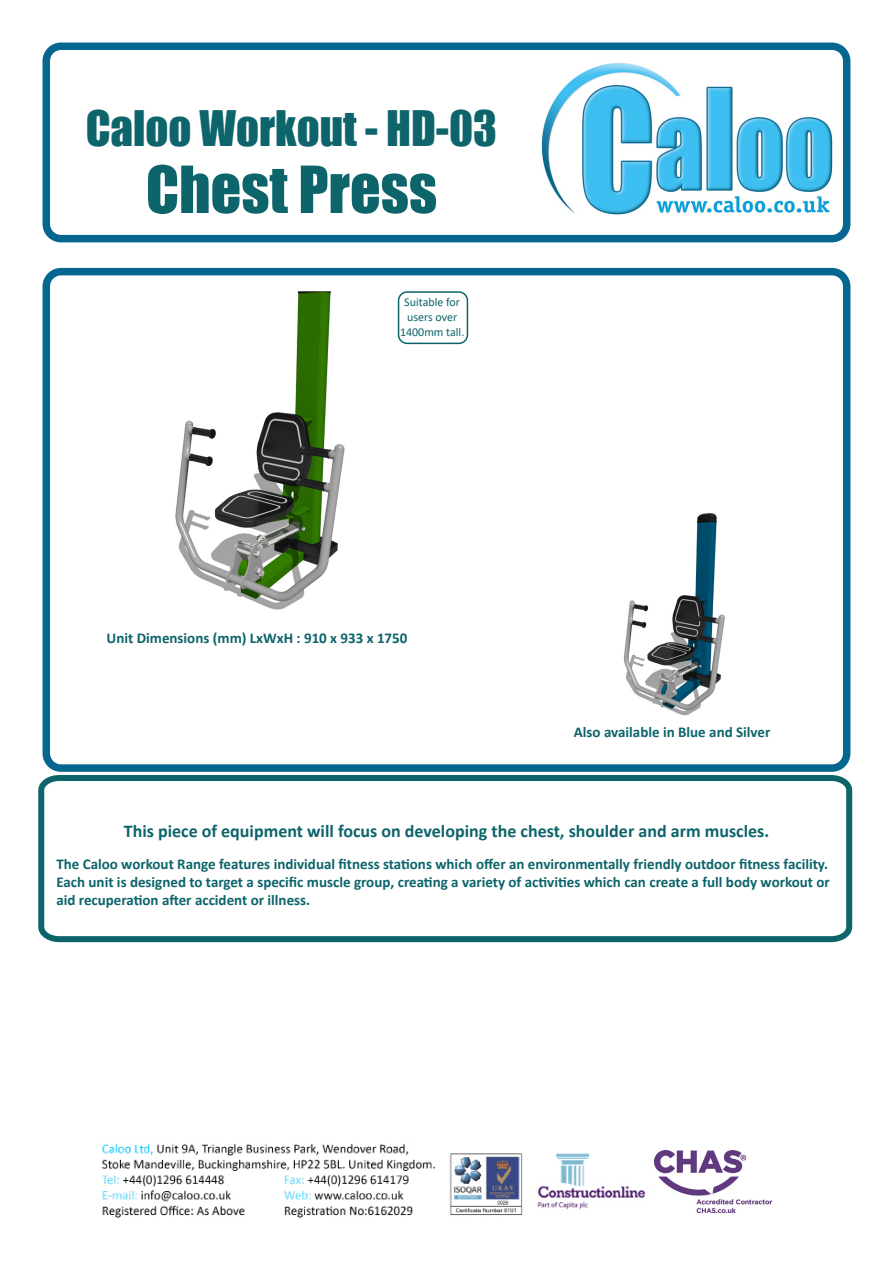
<style>
.page{position:relative;width:893px;height:1263px;background:#fff}
.page>*{position:absolute;margin:0;border:0;box-sizing:border-box;transform-origin:0 0}
.t1{font:60px "Impact";color:#0d646b}
.t2{font:45px "Impact";color:#0d646b}
.t3{font:700 18px "Calibri";color:#0d646b}
.t4{font:700 15px/18px "Calibri";color:#0d646b}
.t5{font:12px/15px "Calibri";color:#0d646b;text-align:center}
</style>
<div class="page">
<div style="left:43px;top:43px;width:807px;height:199px;border:8px solid #056690;border-radius:15px"></div>
<div style="left:43px;top:268px;width:807px;height:504px;border:8px solid #056690;border-radius:15px"></div>
<img style="left:541px;top:63px;width:292px;height:152px">
<svg style="left:38px;top:775px;width:815px;height:168px"></svg>
<img style="left:175px;top:291px;width:271px;height:319px">
<div style="left:398px;top:291px;width:70px;height:53px;border:2px solid #0d646b;border-radius:9px"></div>
<img style="left:623px;top:513px;width:102px;height:203px">
<img style="left:101px;top:1144px;width:544px;height:74px">
<img style="left:655px;top:1150px;width:117px;height:62px">
<p class="t2" style="left:86px;top:93px;width:413px">Caloo Workout - HD-03</p>
<p class="t1" style="left:146px;top:143px;width:293px">Chest Press</p>
<p class="t5" style="left:400px;top:294px;width:66px">Suitable for users over<br>1400mm tall.</p>
<p class="t4" style="left:107px;top:628px;width:302px">Unit Dimensions (mm) LxWxH : 910 x 933 x 1750</p>
<p class="t4" style="left:574px;top:723px;width:198px">Also available in Blue and Silver</p>
<p class="t3" style="left:124px;top:819px;width:647px">This piece of equipment will focus on developing the chest, shoulder and arm muscles.</p>
<p class="t4" style="left:56px;top:855px;width:775px">The Caloo workout Range features individual fitness stations which offer an environmentally friendly outdoor fitness facility.<br>Each unit is designed to target a specific muscle group, creating a variety of activities which can create a full body workout or aid recuperation after accident or illness.</p>
</div>
